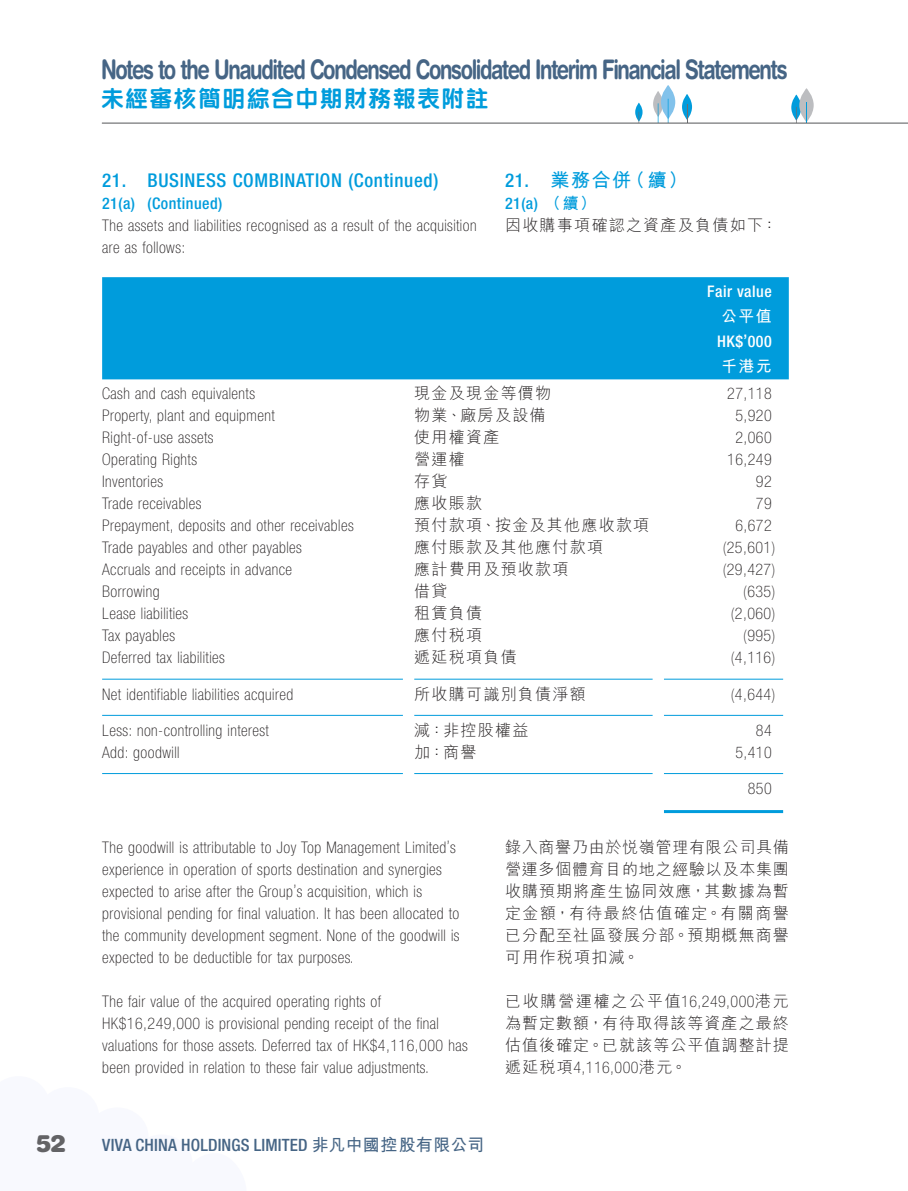
<style>
.page{position:relative;width:908px;height:1191px;background:#fff}
.page>*{position:absolute;margin:0;border:0;box-sizing:border-box;transform-origin:0 0}
.t1{font:700 27px "Helvetica Rounded LT Std";letter-spacing:-.07em;color:#466585;scale:.75 1}
.t2{font:900 24px "Helvetica Rounded LT Std";color:#636366}
.t3{font:800 23px "M Yuen HK";letter-spacing:.055em;color:#009cdc}
.Heading_1{font:500 condensed 19px "Helvetica Neue LT Std";letter-spacing:.035em;color:#009cdc}
.C_Heading_1{font:700 19px "M Hei HK";color:#009cdc}
.t4{font:500 condensed 17px "Helvetica Neue LT Std";letter-spacing:.01em;color:#466585}
.Body_Text{font:100 condensed 16px/22px "Helvetica Neue LT Std";letter-spacing:.03em;color:#231f20}
.C_Body_Text{font:300 16px/22px "M Hei HK";letter-spacing:.065em;color:#231f20;text-align:justify}
.Body_Text-2{font:300 16px "M Hei HK";letter-spacing:.08em;color:#231f20}
.Heading_2{font:500 condensed 16px "Helvetica Neue LT Std";letter-spacing:.03em;color:#009cdc}
.Body_Text-3{font:500 condensed 16px "Helvetica Neue LT Std";letter-spacing:.03em;color:#fff}
.C_Heading_2{font:500 condensed 16px "Helvetica Neue LT Std";color:#009cdc}
.Body_Text-4{font:700 16px "M Hei HK";letter-spacing:.08em;color:#fff}
.s1{font-family:"Helvetica Neue LT Std";font-weight:500;font-stretch:condensed}
.s2{font-family:"M Hei HK";font-weight:700;font-stretch:normal}
.s3{font-family:"Helvetica Neue LT Std";font-weight:100;font-stretch:condensed}
</style>
<div class="page">
<svg style="left:681px;top:94px;width:10px;height:26px"></svg>
<svg style="left:686px;top:105px;width:1px;height:18px"></svg>
<svg style="left:652px;top:91px;width:10px;height:26px"></svg>
<svg style="left:657px;top:103px;width:1px;height:20px"></svg>
<svg style="left:660px;top:85px;width:15px;height:34px"></svg>
<svg style="left:667px;top:99px;width:1px;height:24px"></svg>
<svg style="left:635px;top:103px;width:7px;height:19px"></svg>
<svg style="left:791px;top:95px;width:10px;height:25px"></svg>
<svg style="left:795px;top:107px;width:1px;height:16px"></svg>
<svg style="left:799px;top:88px;width:14px;height:34px"></svg>
<svg style="left:805px;top:102px;width:1px;height:21px"></svg>
<hr style="left:102px;top:123px;width:805px;height:1px;background:#57585a">
<div style="left:102px;top:277px;width:686px;height:102px;background:#009cdc"></div>
<hr style="left:102px;top:678px;width:301px;height:1px;background:#009cdc">
<hr style="left:414px;top:678px;width:238px;height:1px;background:#009cdc">
<hr style="left:663px;top:678px;width:119px;height:1px;background:#009cdc">
<hr style="left:102px;top:715px;width:301px;height:1px;background:#009cdc">
<hr style="left:414px;top:715px;width:238px;height:1px;background:#009cdc">
<hr style="left:663px;top:715px;width:119px;height:1px;background:#009cdc">
<hr style="left:102px;top:773px;width:301px;height:1px;background:#009cdc">
<hr style="left:414px;top:773px;width:238px;height:1px;background:#009cdc">
<hr style="left:663px;top:773px;width:119px;height:1px;background:#009cdc">
<hr style="left:663px;top:810px;width:119px;height:3px;background:#009cdc">
<h1 class="t1" style="left:101px;top:53px;width:916px">Notes to the Unaudited Condensed Consolidated Interim Financial Statements</h1>
<h3 class="t3" style="left:101px;top:87px;width:389px">未經審核簡明綜合中期財務報表附註</h3>
<p class="Heading_1" style="left:102px;top:169px;width:337px">21. BUSINESS COMBINATION (Continued)</p>
<p class="Heading_2" style="left:102px;top:194px;width:122px">21(a) (Continued)</p>
<p class="Body_Text" style="left:102px;top:214px;width:376px">The assets and liabilities recognised as a result of the acquisition are as follows:</p>
<p class="C_Heading_1" style="left:505px;top:166px;width:184px"><span class="s1">21.</span> 業務合併（續）</p>
<p class="C_Heading_2" style="left:505px;top:194px;width:93px">21(a) <span class="s2">（續）</span></p>
<p class="C_Body_Text" style="left:505px;top:214px;width:274px">因收購事項確認之資產及負債如下：</p>
<p class="Body_Text-3" style="left:707px;top:282px;width:66px">Fair value</p>
<p class="Body_Text-4" style="left:720px;top:304px;width:52px">公平值</p>
<p class="Body_Text-3" style="left:716px;top:332px;width:56px">HK$’000</p>
<p class="Body_Text-4" style="left:720px;top:354px;width:52px">千港元</p>
<p class="Body_Text" style="left:102px;top:382px;width:154px">Cash and cash equivalents</p>
<p class="Body_Text-2" style="left:414px;top:385px;width:138px">現金及現金等價物</p>
<p class="Body_Text" style="left:726px;top:382px;width:46px">27,118</p>
<p class="Body_Text" style="left:102px;top:404px;width:174px">Property, plant and equipment</p>
<p class="Body_Text-2" style="left:414px;top:407px;width:133px">物業、廠房及設備</p>
<p class="Body_Text" style="left:735px;top:404px;width:38px">5,920</p>
<p class="Body_Text" style="left:102px;top:426px;width:113px">Right-of-use assets</p>
<p class="Body_Text-2" style="left:414px;top:429px;width:87px">使用權資產</p>
<p class="Body_Text" style="left:735px;top:426px;width:38px">2,060</p>
<p class="Body_Text" style="left:102px;top:448px;width:96px">Operating Rights</p>
<p class="Body_Text-2" style="left:414px;top:451px;width:52px">營運權</p>
<p class="Body_Text" style="left:726px;top:448px;width:46px">16,249</p>
<p class="Body_Text" style="left:102px;top:470px;width:62px">Inventories</p>
<p class="Body_Text-2" style="left:414px;top:473px;width:35px">存貨</p>
<p class="Body_Text" style="left:755px;top:470px;width:17px">92</p>
<p class="Body_Text" style="left:102px;top:492px;width:101px">Trade receivables</p>
<p class="Body_Text-2" style="left:414px;top:495px;width:69px">應收賬款</p>
<p class="Body_Text" style="left:755px;top:492px;width:17px">79</p>
<p class="Body_Text" style="left:102px;top:514px;width:253px">Prepayment, deposits and other receivables</p>
<p class="Body_Text-2" style="left:414px;top:517px;width:236px">預付款項、按金及其他應收款項</p>
<p class="Body_Text" style="left:735px;top:514px;width:38px">6,672</p>
<p class="Body_Text" style="left:102px;top:536px;width:201px">Trade payables and other payables</p>
<p class="Body_Text-2" style="left:414px;top:539px;width:190px">應付賬款及其他應付款項</p>
<p class="Body_Text" style="left:722px;top:536px;width:54px">(25,601)</p>
<p class="Body_Text" style="left:102px;top:558px;width:191px">Accruals and receipts in advance</p>
<p class="Body_Text-2" style="left:414px;top:561px;width:156px">應計費用及預收款項</p>
<p class="Body_Text" style="left:722px;top:558px;width:54px">(29,427)</p>
<p class="Body_Text" style="left:102px;top:580px;width:59px">Borrowing</p>
<p class="Body_Text-2" style="left:414px;top:583px;width:35px">借貸</p>
<p class="Body_Text" style="left:743px;top:580px;width:33px">(635)</p>
<p class="Body_Text" style="left:102px;top:602px;width:87px">Lease liabilities</p>
<p class="Body_Text-2" style="left:414px;top:605px;width:69px">租賃負債</p>
<p class="Body_Text" style="left:730px;top:602px;width:46px">(2,060)</p>
<p class="Body_Text" style="left:102px;top:624px;width:74px">Tax payables</p>
<p class="Body_Text-2" style="left:414px;top:627px;width:69px">應付稅項</p>
<p class="Body_Text" style="left:743px;top:624px;width:33px">(995)</p>
<p class="Body_Text" style="left:102px;top:646px;width:124px">Deferred tax liabilities</p>
<p class="Body_Text-2" style="left:414px;top:649px;width:104px">遞延稅項負債</p>
<p class="Body_Text" style="left:730px;top:646px;width:46px">(4,116)</p>
<p class="Body_Text" style="left:102px;top:683px;width:192px">Net identifiable liabilities acquired</p>
<p class="Body_Text-2" style="left:414px;top:685px;width:173px">所收購可識別負債淨額</p>
<p class="Body_Text" style="left:730px;top:683px;width:46px">(4,644)</p>
<p class="Body_Text" style="left:102px;top:719px;width:168px">Less: non-controlling interest</p>
<p class="Body_Text-2" style="left:414px;top:722px;width:115px">減：非控股權益</p>
<p class="Body_Text" style="left:755px;top:719px;width:17px">84</p>
<p class="Body_Text" style="left:102px;top:741px;width:79px">Add: goodwill</p>
<p class="Body_Text-2" style="left:414px;top:744px;width:64px">加：商譽</p>
<p class="Body_Text" style="left:735px;top:741px;width:38px">5,410</p>
<p class="Body_Text" style="left:747px;top:777px;width:25px">850</p>
<p class="Body_Text" style="left:102px;top:836px;width:359px">The goodwill is attributable to Joy Top Management Limited’s experience in operation of sports destination and synergies expected to arise after the Group’s acquisition, which is provisional pending for final valuation. It has been allocated to the community development segment. None of the goodwill is expected to be deductible for tax purposes.</p>
<p class="Body_Text" style="left:102px;top:990px;width:367px">The fair value of the acquired operating rights of HK$16,249,000 is provisional pending receipt of the final valuations for those assets. Deferred tax of HK$4,116,000 has been provided in relation to these fair value adjustments.</p>
<h2 class="t2" style="left:36px;top:1127px;width:32px">52</h2>
<p class="t4" style="left:102px;top:1135px;width:383px">VIVA CHINA HOLDINGS LIMITED <span class="s2">非凡中國控股有限公司</span></p>
<p class="C_Body_Text" style="left:505px;top:836px;width:285px">錄入商譽乃由於悅嶺管理有限公司具備營運多個體育目的地之經驗以及本集團收購預期將產生協同效應，其數據為暫定金額，有待最終估值確定。有關商譽已分配至社區發展分部。預期概無商譽可用作稅項扣減。</p>
<p class="C_Body_Text" style="left:505px;top:990px;width:285px">已收購營運權之公平值<span class="s3">16,249,000</span>港元為暫定數額，有待取得該等資產之最終估值後確定。已就該等公平值調整計提遞延稅項<span class="s3">4,116,000</span>港元。</p>
</div>
